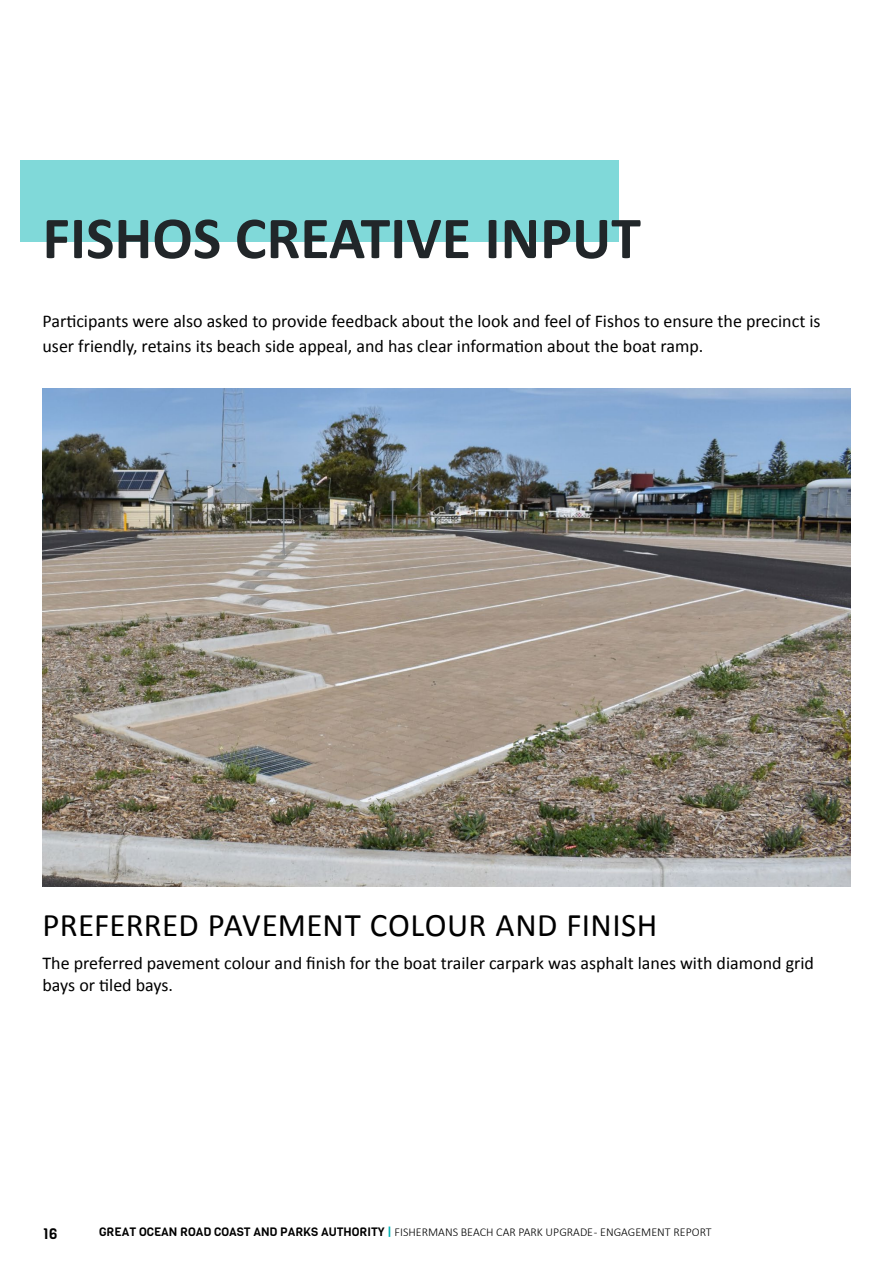
<style>
.page{position:relative;width:893px;height:1263px;background:#fff}
.page>*{position:absolute;margin:0;border:0;box-sizing:border-box;transform-origin:0 0}
.t1{font:700 60px "Calibri";color:#212629}
.t2{font:33px "Calibri";letter-spacing:.01em;color:#000}
.t3{font:18px/25.2px "Calibri";color:#000}
.t4{font:15px "Viga";color:#000}
.t5{font:300 12px "Calibri";color:#000}
.s1{font-family:"Viga";font-weight:400}
.s2{font-family:"Viga";font-weight:400;color:#00b3b4}
</style>
<div class="page">
<img style="left:43px;top:388px;width:807px;height:499px">
<div style="left:20px;top:161px;width:599px;height:81px;background:#80d9d9"></div>
<h1 class="t1" style="left:43px;top:196px;width:600px">FISHOS CREATIVE INPUT</h1>
<p class="t3" style="left:43px;top:308px;width:780px">Participants were also asked to provide feedback about the look and feel of Fishos to ensure the precinct is user friendly, retains its beach side appeal, and has clear information about the boat ramp.</p>
<h2 class="t2" style="left:43px;top:904px;width:616px">PREFERRED PAVEMENT COLOUR AND FINISH</h2>
<p class="t3" style="left:43px;top:951px;width:773px;line-height:21.6px">The preferred pavement colour and finish for the boat trailer carpark was asphalt lanes with diamond grid bays or tiled bays.</p>
<p class="t4" style="left:43px;top:1224px;width:16px">16</p>
<p class="t5" style="left:99px;top:1225px;width:614px"><span class="s1">GREAT OCEAN ROAD COAST AND PARKS AUTHORITY</span> <span class="s2">|</span> FISHERMANS BEACH CAR PARK UPGRADE - ENGAGEMENT REPORT</p>
</div>
